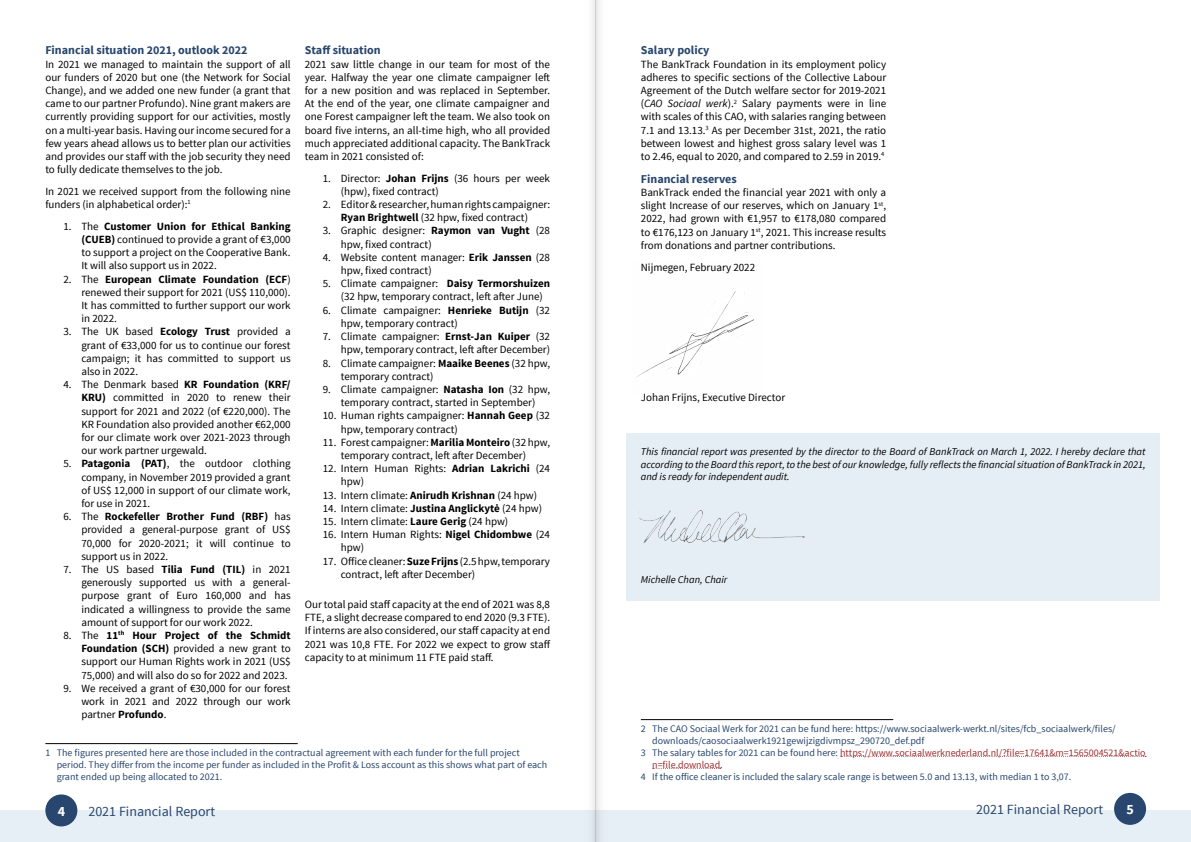
<style>
.page{position:relative;width:1191px;height:842px;background:#fff}
.page>*{position:absolute;margin:0;border:0;box-sizing:border-box;transform-origin:0 0}
.t1{font:14px "Source Sans Pro";color:#28466e}
.t2{font:700 14px "Source Sans Pro";color:#fff}
.t3{font:700 12px "Source Sans Pro";color:#28466e}
.t4{font:11px/13.2px "Source Sans Pro";color:#000;text-align:justify}
.t5{font:italic 10.4px/12.5px "Source Sans Pro";color:#000;text-align:justify}
.t6{font:10px/12px "Source Sans Pro";color:#28466e}
.t7{font:10px "Source Sans Pro";color:#9e2e30}
.s1{font-weight:700}
.s2{font-style:italic}
.s3{color:#28466e}
</style>
<div class="page">
<div style="left:0;top:810px;width:1191px;height:32px;background:#e6eff5"></div>
<div style="left:45px;top:794px;width:32px;height:32px;background:#28466e;border-radius:50%"></div>
<div style="left:1114px;top:793px;width:32px;height:32px;background:#28466e;border-radius:50%"></div>
<svg style="left:595px;top:0;width:5px;height:842px"></svg>
<div style="left:578px;top:0;width:17px;height:842px;background:#fefefe"></div>
<img style="left:636px;top:291px;width:118px;height:87px">
<hr style="left:45px;top:743px;width:253px;height:1px;background:#000">
<hr style="left:641px;top:719px;width:252px;height:1px;background:#000">
<svg style="left:840px;top:756px;width:306px;height:1px"></svg>
<svg style="left:652px;top:768px;width:68px;height:1px"></svg>
<div style="left:626px;top:433px;width:533px;height:168px;background:#e6eef5"></div>
<img style="left:638px;top:510px;width:167px;height:33px">
<p class="t3" style="left:45px;top:43px;width:204px">Financial situation 2021, outlook 2022</p>
<p class="t4" style="left:45px;top:57px;width:247px">In 2021 we managed to maintain the support of all our funders of 2020 but one (the Network for Social Change), and we added one new funder (a grant that came to our partner Profundo). Nine grant makers are currently providing support for our activities, mostly on a multi-year basis. Having our income secured for a few years ahead allows us to better plan our activities and provides our staff with the job security they need to fully dedicate themselves to the job.</p>
<p class="t4" style="left:45px;top:185px;width:247px">In 2021 we received support from the following nine funders (in alphabetical order):<sup>1</sup></p>
<p class="t4" style="left:81px;top:220px;width:211px;text-indent:-18px">1. The <span class="s1">Customer Union for Ethical Banking (CUEB)</span> continued to provide a grant of €3,000 to support a project on the Cooperative Bank.<br>It will also support us in 2022.</p>
<p class="t4" style="left:81px;top:273px;width:211px;text-indent:-18px">2. The <span class="s1">European Climate Foundation (ECF</span>) renewed their support for 2021 (US$ 110,000).<br>It has committed to further support our work in 2022.</p>
<p class="t4" style="left:81px;top:325px;width:211px;text-indent:-18px">3. The UK based <span class="s1">Ecology Trust</span> provided a grant of €33,000 for us to continue our forest campaign; it has committed to support us also in 2022.</p>
<p class="t4" style="left:81px;top:378px;width:211px;text-indent:-18px">4. The Denmark based <span class="s1">KR Foundation (KRF/ KRU)</span> committed in 2020 to renew their support for 2021 and 2022 (of €220,000). The KR Foundation also provided another €62,000 for our climate work over 2021-2023 through our work partner urgewald.</p>
<p class="t4" style="left:81px;top:457px;width:211px;text-indent:-18px">5. <span class="s1">Patagonia (PAT)</span>, the outdoor clothing company, in November 2019 provided a grant of US$ 12,000 in support of our climate work, for use in 2021.</p>
<p class="t4" style="left:81px;top:510px;width:211px;text-indent:-18px">6. The <span class="s1">Rockefeller Brother Fund (RBF)</span> has provided a general-purpose grant of US$ 70,000 for 2020-2021; it will continue to support us in 2022.</p>
<p class="t4" style="left:81px;top:563px;width:211px;text-indent:-18px">7. The US based <span class="s1">Tilia Fund (TIL)</span> in 2021 generously supported us with a general&shy;purpose grant of Euro 160,000 and has indicated a willingness to provide the same amount of support for our work 2022.</p>
<p class="t4" style="left:81px;top:629px;width:211px;text-indent:-18px">8. The <span class="s1">11</span><sup>th</sup> <span class="s1">Hour Project of the Schmidt Foundation (SCH)</span> provided a new grant to support our Human Rights work in 2021 (US$ 75,000) and will also do so for 2022 and 2023.</p>
<p class="t4" style="left:81px;top:682px;width:211px;text-indent:-18px">9. We received a grant of €30,000 for our forest work in 2021 and 2022 through our work partner <span class="s1">Profundo</span>.</p>
<p class="t6" style="left:57px;top:746px;width:492px;text-indent:-11px">1 The figures presented here are those included in the contractual agreement with each funder for the full project period. They differ from the income per funder as included in the Profit &amp; Loss account as this shows what part of each grant ended up being allocated to 2021.</p>
<p class="t3" style="left:305px;top:43px;width:77px">Staff situation</p>
<p class="t4" style="left:305px;top:57px;width:247px">2021 saw little change in our team for most of the year. Halfway the year one climate campaigner left for a new position and was replaced in September.<br>At the end of the year, one climate campaigner and one Forest campaigner left the team. We also took on board five interns, an all-time high, who all provided much appreciated additional capacity. The BankTrack team in 2021 consisted of:</p>
<p class="t4" style="left:341px;top:172px;width:211px;text-indent:-18px">1. Director: <span class="s1">Johan Frijns</span> (36 hours per week (hpw), fixed contract)</p>
<p class="t4" style="left:323px;top:198px;width:229px;text-align:center">2. Editor &amp; researcher, human rights campaigner:<br><span class="s1">Ryan Brightwell</span> (32 hpw, fixed contract)</p>
<p class="t4" style="left:341px;top:224px;width:211px;text-indent:-18px">3. Graphic designer: <span class="s1">Raymon van Vught</span> (28 hpw, fixed contract)</p>
<p class="t4" style="left:341px;top:251px;width:211px;text-indent:-18px">4. Website content manager: <span class="s1">Erik Janssen</span> (28 hpw, fixed contract)</p>
<p class="t4" style="left:341px;top:277px;width:211px;text-indent:-18px">5. Climate campaigner: <span class="s1">Daisy Termorshuizen </span>(32 hpw, temporary contract, left after June)</p>
<p class="t4" style="left:341px;top:304px;width:211px;text-indent:-18px">6. Climate campaigner: <span class="s1">Henrieke Butijn</span> (32 hpw, temporary contract)</p>
<p class="t4" style="left:323px;top:330px;width:229px;text-align:right">7. Climate campaigner: <span class="s1">Ernst-Jan Kuiper</span> (32 hpw, temporary contract, left after December)</p>
<p class="t4" style="left:341px;top:356px;width:211px;text-indent:-18px">8. Climate campaigner: <span class="s1">Maaike Beenes</span> (32 hpw, temporary contract)</p>
<p class="t4" style="left:323px;top:383px;width:229px;text-align:center">9. Climate campaigner: <span class="s1">Natasha Ion</span> (32 hpw, temporary contract, started in September)</p>
<p class="t4" style="left:341px;top:409px;width:211px;text-indent:-18px">10. Human rights campaigner: <span class="s1">Hannah Geep</span> (32 hpw, temporary contract)</p>
<p class="t4" style="left:323px;top:436px;width:229px;text-align:center">11. Forest campaigner: <span class="s1">Marilia Monteiro</span> (32 hpw, temporary contract, left after December)</p>
<p class="t4" style="left:341px;top:462px;width:211px;text-indent:-18px">12. Intern Human Rights: <span class="s1">Adrian Lakrichi</span> (24 hpw)</p>
<p class="t4" style="left:323px;top:488px;width:216px">13. Intern climate: <span class="s1">Anirudh Krishnan</span> (24 hpw)</p>
<p class="t4" style="left:323px;top:502px;width:221px">14. Intern climate: <span class="s1">Justina Anglickytė</span> (24 hpw)</p>
<p class="t4" style="left:323px;top:515px;width:187px">15. Intern climate: <span class="s1">Laure Gerig</span> (24 hpw)</p>
<p class="t4" style="left:341px;top:528px;width:211px;text-indent:-18px">16. Intern Human Rights: <span class="s1">Nigel Chidombwe</span> (24 hpw)</p>
<p class="t4" style="left:341px;top:554px;width:211px;text-indent:-18px">17. Office cleaner: <span class="s1">SuzeFrijns</span> (2.5 hpw, temporary contract, left after December)</p>
<p class="t4" style="left:305px;top:598px;width:247px">Our total paid staff capacity at the end of 2021 was 8,8<br>FTE, a slight decrease compared to end 2020 (9.3 FTE).<br>If interns are also considered, our staff capacity at end 2021 was 10,8 FTE. For 2022 we expect to grow staff capacity to at minimum 11 FTE paid staff.</p>
<p class="t3" style="left:641px;top:43px;width:70px">Salary policy</p>
<p class="t4" style="left:641px;top:57px;width:247px">The BankTrack Foundation in its employment policy adheres to specific sections of the Collective Labour Agreement of the Dutch welfare sector for 2019-2021 (<span class="s2">CAO Sociaal werk</span>).<sup>2</sup> Salary payments were in line with scales of this CAO, with salaries ranging between 7.1 and 13.13.<sup>3</sup> As per December 31st, 2021, the ratio between lowest and highest gross salary level was 1 to 2.46, equal to 2020, and compared to 2.59 in 2019.<sup>4</sup></p>
<p class="t3" style="left:641px;top:171px;width:97px">Financial reserves</p>
<p class="t4" style="left:641px;top:186px;width:247px">BankTrack ended the financial year 2021 with only a slight Increase of our reserves, which on January 1<sup>st</sup>, 2022, had grown with €1,957 to €178,080 compared to €176,123 on January 1<sup>st</sup>, 2021. This increase results from donations and partner contributions.</p>
<p class="t4" style="left:641px;top:261px;width:116px">Nijmegen, February 2022</p>
<p class="t4" style="left:641px;top:391px;width:146px">Johan Frijns, Executive Director</p>
<p class="t5" style="left:641px;top:446px;width:506px">This financial report was presented by the director to the Board of BankTrack on March 1, 2022. I hereby declare that according to the Board this report, to the best of our knowledge, fully reflects the financial situation of BankTrack in 2021, and is ready for independent audit.</p>
<p class="t5" style="left:641px;top:574px;width:88px">Michelle Chan, Chair</p>
<p class="t6" style="left:641px;top:722px;width:476px">2 The CAO Sociaal Werk for 2021 can be fund here: https://www.sociaalwerk-werkt.nl/sites/fcb_sociaalwerk/files/</p>
<p class="t6" style="left:652px;top:734px;width:274px">downloads/caosociaalwerk1921gewijzigdivmpsz_290720_def.pdf</p>
<p class="t7" style="left:641px;top:746px;width:506px"><span class="s3">3 The salary tables for 2021 can be found here:</span> https://www.sociaalwerknederland.nl/?file=17641&amp;m=1565004521&amp;actio</p>
<p class="t7" style="left:652px;top:758px;width:72px">n=file.download<span class="s3">.</span></p>
<p class="t6" style="left:641px;top:770px;width:432px">4 If the office cleaner is included the salary scale range is between 5.0 and 13.13, with median 1 to 3,07.</p>
<p class="t2" style="left:58px;top:802px;width:9px">4</p>
<p class="t1" style="left:88px;top:802px;width:128px">2021 Financial Report</p>
<p class="t1" style="left:976px;top:801px;width:128px">2021 Financial Report</p>
<p class="t2" style="left:1126px;top:800px;width:9px">5</p>
</div>
